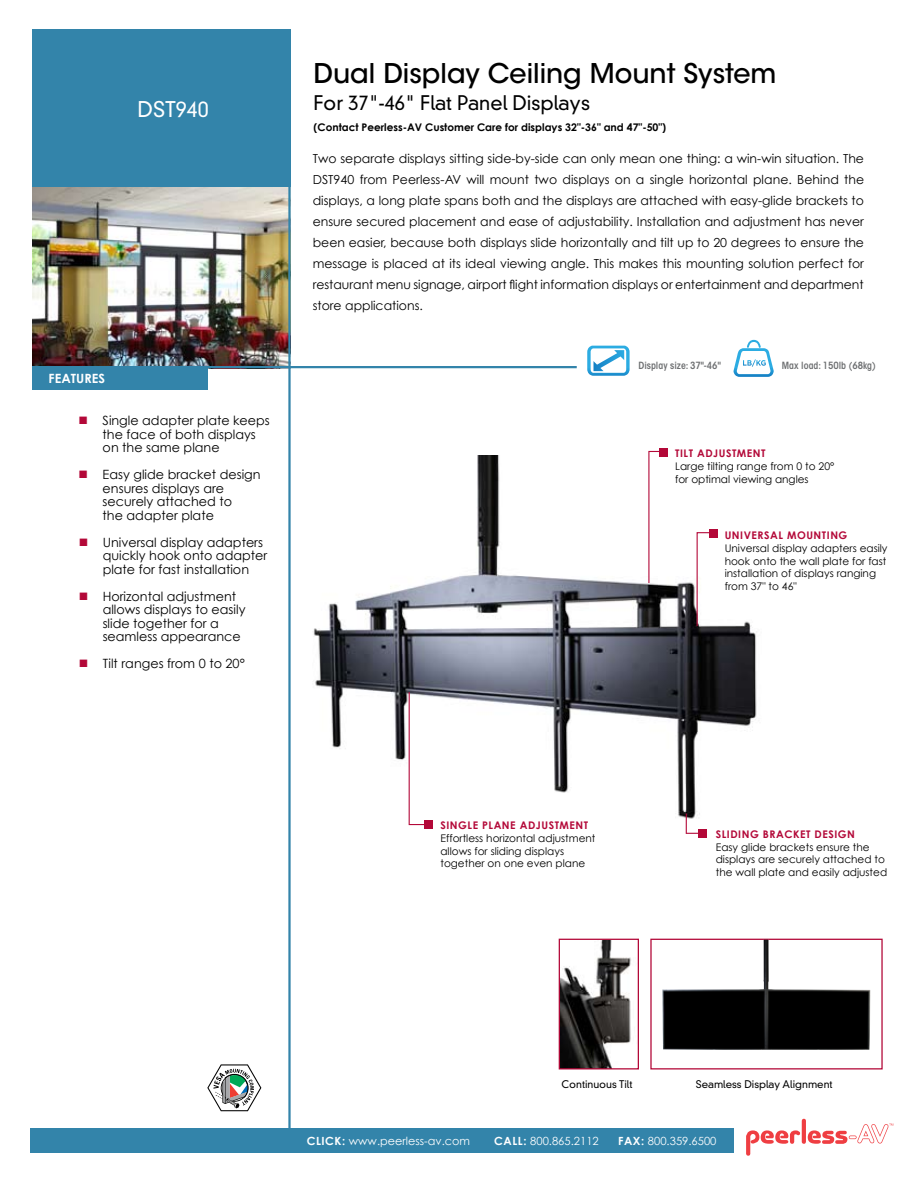
<style>
.page{position:relative;width:918px;height:1188px;background:#fff}
.page>*{position:absolute;margin:0;border:0;box-sizing:border-box;transform-origin:0 0}
.t1{font:500 27px "ITC Avant Garde Std";color:#000}
.t2{font:300 21px "DIN Neuzeit Grotesk";color:#fff}
.t3{font:300 19.5px "DIN Neuzeit Grotesk";color:#000}
.t4{font:12.75px/13.5px "Century Gothic";color:#000}
.t5{font:700 12.75px "Century Gothic";color:#fff}
.t6{font:12.45px/21px "Century Gothic";color:#000;text-align:justify}
.t7{font:11.25px "Century Gothic";color:#fff}
.t8{font:10.5px/12.8px "Century Gothic";color:#000}
.t9{font:700 10.5px "Century Gothic";letter-spacing:.05em;color:#b30838}
.t10{font:700 10.5px "Century Gothic";color:#000}
.t11{font:300 10.2px "DIN Neuzeit Grotesk";color:#000}
.t12{font:600 condensed 9.9px "ITC Avant Garde Std";color:#6d6f71}
.s1{color:#b30838}
.s2{font-weight:700}
</style>
<div class="page">
<img style="left:313px;top:456px;width:444px;height:382px">
<img style="left:32px;top:187px;width:256px;height:179px">
<hr style="left:32px;top:366px;width:545px;height:2px;background:#3384aa">
<div style="left:32px;top:29px;width:258px;height:158px;background:#3384aa"></div>
<div style="left:32px;top:366px;width:176px;height:24px;background:#3384aa"></div>
<div style="left:698px;top:829px;width:9px;height:8px;background:#b30838"></div>
<svg style="left:686px;top:814px;width:15px;height:20px"></svg>
<svg style="left:587px;top:346px;width:43px;height:30px"></svg>
<hr style="left:288px;top:29px;width:3px;height:1101px;background:#3384aa">
<div style="left:31px;top:1129px;width:703px;height:24px;background:#3384aa"></div>
<div style="left:709px;top:529px;width:8px;height:9px;background:#b30838"></div>
<svg style="left:408px;top:691px;width:19px;height:135px"></svg>
<div style="left:424px;top:820px;width:9px;height:9px;background:#b30838"></div>
<svg style="left:648px;top:450px;width:16px;height:134px"></svg>
<div style="left:659px;top:448px;width:9px;height:9px;background:#b30838"></div>
<svg style="left:734px;top:340px;width:40px;height:37px"></svg>
<svg style="left:207px;top:1064px;width:54px;height:47px"></svg>
<svg style="left:746px;top:1130px;width:54px;height:26px"></svg>
<hr style="left:802px;top:1119px;width:4px;height:25px;background:#ef3e42;border-radius:2px">
<svg style="left:808px;top:1123px;width:85px;height:21px"></svg>
<img style="left:561px;top:941px;width:70px;height:126px">
<div style="left:559px;top:939px;width:80px;height:130px;border:1px solid #b30838"></div>
<svg style="left:696px;top:532px;width:17px;height:95px"></svg>
<div style="left:650px;top:939px;width:233px;height:130px;border:1px solid #b30838"></div>
<img style="left:662px;top:940px;width:208px;height:110px">
<h2 class="t2" style="left:138px;top:97px;width:73px">DST940</h2>
<p class="t5" style="left:49px;top:370px;width:58px">FEATURES</p>
<p class="t4" style="left:103px;top:414px;width:169px;text-indent:-24px"><span class="s1">■</span> Single adapter plate keeps the face of both displays on the same plane</p>
<p class="t4" style="left:103px;top:468px;width:159px;text-indent:-24px"><span class="s1">■</span> Easy glide bracket design ensures displays are securely attached to<br>the adapter plate</p>
<p class="t4" style="left:103px;top:535px;width:166px;text-indent:-24px"><span class="s1">■</span> Universal display adapters quickly hook onto adapter plate for fast installation</p>
<p class="t4" style="left:103px;top:589px;width:144px;text-indent:-24px"><span class="s1">■</span> Horizontal adjustment allows displays to easily slide together for a seamless appearance</p>
<p class="t4" style="left:79px;top:657px;width:168px"><span class="s1">■</span> Tilt ranges from 0 to 20°</p>
<h1 class="t1" style="left:314px;top:56px;width:464px">Dual Display Ceiling Mount System</h1>
<h3 class="t3" style="left:314px;top:91px;width:278px">For 37"-46" Flat Panel Displays</h3>
<p class="t10" style="left:314px;top:121px;width:354px">(CONTACT PEERLESS-AV CUSTOMER CARE FOR DISPLAYS 32"-36" AND 47"-50")</p>
<p class="t6" style="left:313px;top:148px;width:553px">Two separate displays sitting side-by-side can only mean one thing: a win-win situation. The DST940 from Peerless-AV will mount two displays on a single horizontal plane. Behind the displays, a long plate spans both and the displays are attached with easy-glide brackets to ensure secured placement and ease of adjustability. Installation and adjustment has never been easier, because both displays slide horizontally and tilt up to 20 degrees to ensure the message is placed at its ideal viewing angle. This makes this mounting solution perfect for restaurant menu signage, airport flight information displays or entertainment and department store applications.</p>
<p class="t12" style="left:638px;top:359px;width:84px">Display size: 37"-46"</p>
<p class="t12" style="left:782px;top:359px;width:95px">Max load: 150lb (68kg)</p>
<p class="t9" style="left:675px;top:447px;width:92px">TILT ADJUSTMENT</p>
<p class="t8" style="left:675px;top:460px;width:161px">Large tilting range from 0 to 20° for optimal viewing angles</p>
<p class="t9" style="left:725px;top:529px;width:124px">UNIVERSAL MOUNTING</p>
<p class="t8" style="left:725px;top:541px;width:164px">Universal display adapters easily hook onto the wall plate for fast installation of displays ranging from 37" to 46"</p>
<p class="t9" style="left:440px;top:819px;width:149px">SINGLE PLANE ADJUSTMENT</p>
<p class="t8" style="left:440px;top:832px;width:157px">Effortless horizontal adjustment allows for sliding displays together on one even plane</p>
<p class="t9" style="left:716px;top:828px;width:141px">SLIDING BRACKET DESIGN</p>
<p class="t8" style="left:716px;top:840px;width:173px">Easy glide brackets ensure the displays are securely attached to the wall plate and easily adjusted</p>
<p class="t11" style="left:562px;top:1078px;width:72px">Continuous Tilt</p>
<p class="t11" style="left:696px;top:1078px;width:138px">Seamless Display Alignment</p>
<p class="t7" style="left:307px;top:1134px;width:165px"><span class="s2">CLI CK:</span> www.peerless-av.com</p>
<p class="t7" style="left:494px;top:1134px;width:106px"><span class="s2">CALL:</span> 800.865.2112</p>
<p class="t7" style="left:618px;top:1134px;width:100px"><span class="s2">FAX:</span> 800.359.6500</p>
</div>
